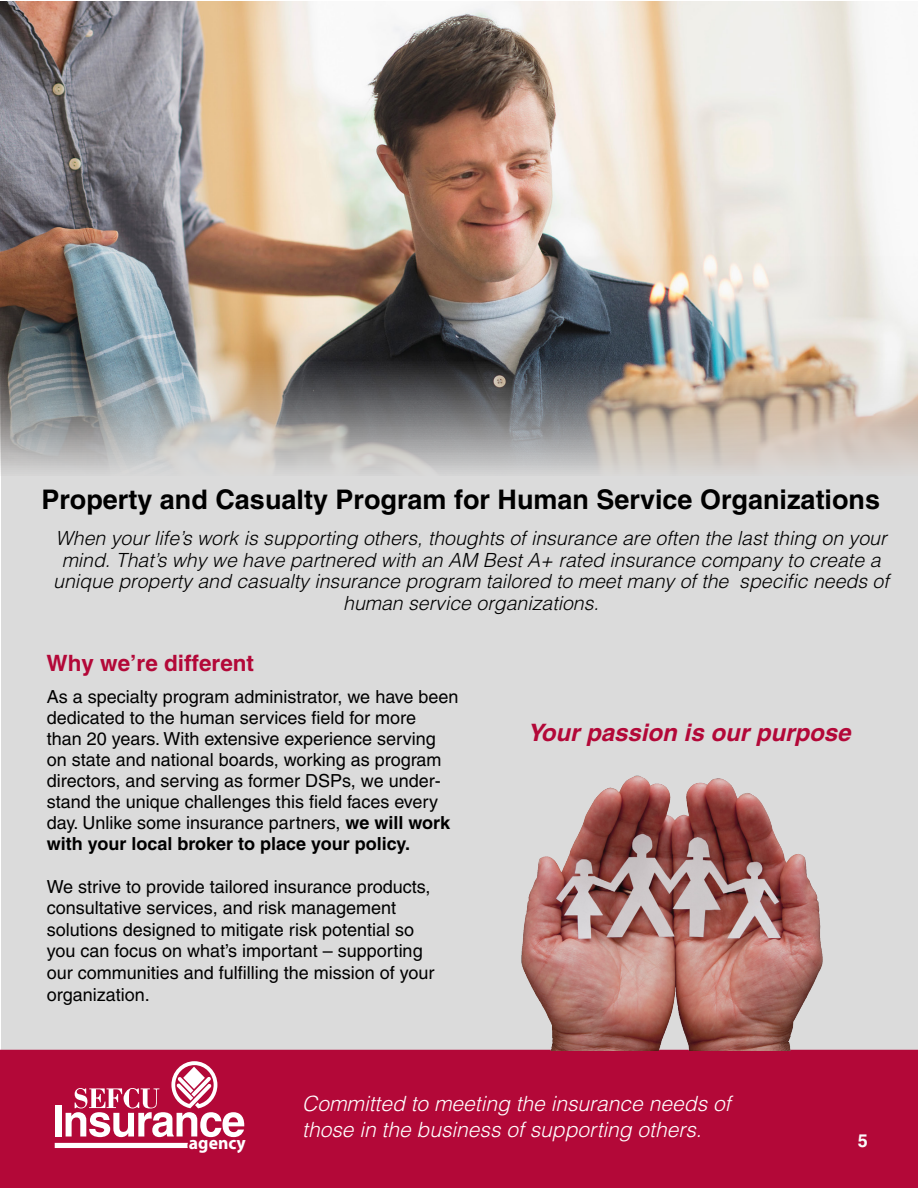
<style>
.page{position:relative;width:918px;height:1188px;background:#fff}
.page>*{position:absolute;margin:0;border:0;box-sizing:border-box;transform-origin:0 0}
.t1{font:700 27px "Helvetica";color:#000}
.t2{font:italic 700 24px "Helvetica";color:#b30838}
.t3{font:700 22.5px "Helvetica";color:#b30838}
.t4{font:italic 300 21px/25.2px "Helvetica";color:#fff}
.t5{font:italic 300 19.5px/21.8px "Helvetica";color:#000;text-align:center}
.t6{font:700 18.3px "Myriad";color:#fff}
.t7{font:18px/21px "Helvetica";color:#000}
.t8{font:700 18px "Helvetica";color:#fbfbfb}
.s1{font-weight:700}
</style>
<div class="page">
<div style="left:1px;top:1051px;width:916px;height:136px;background:#b30838"></div>
<div style="left:0;top:1050px;width:918px;height:138px;border:2px solid #b30838"></div>
<img style="left:497px;top:742px;width:369px;height:309px">
<img style="left:0;top:2px;width:918px;height:473px">
<div style="left:55px;top:1105px;width:6px;height:32px;background:#fff"></div>
<svg style="left:66px;top:1061px;width:178px;height:76px"></svg>
<svg style="left:55px;top:1143px;width:133px;height:5px"></svg>
<h1 class="t1" style="left:41px;top:484px;width:840px">Property and Casualty Program for Human Service Organizations</h1>
<p class="t5" style="left:53px;top:527px;width:837px">When your life’s work is supporting others, thoughts of insurance are often the last thing on your mind. That’s why we have partnered with an AM Best A+ rated insurance company to create a unique property and casualty insurance program tailored to meet many of the specific needs of human service organizations.</p>
<p class="t3" style="left:47px;top:650px;width:209px">Why we’re different</p>
<p class="t7" style="left:47px;top:686px;width:413px">As a specialty program administrator, we have been dedicated to the human services field for more<br>than 20 years. With extensive experience serving on state and national boards, working as program directors, and serving as former DSPs, we under&shy;stand the unique challenges this field faces every day. Unlike some insurance partners, <span class="s1">we will work with your local broker to place your policy.</span></p>
<p class="t7" style="left:47px;top:875px;width:389px;line-height:21.6px">We strive to provide tailored insurance products, consultative services, and risk management solutions designed to mitigate risk potential so you can focus on what’s important – supporting our communities and fulfilling the mission of your organization.</p>
<h2 class="t2" style="left:527px;top:718px;width:325px">Your passion is our purpose</h2>
<p class="t4" style="left:302px;top:1091px;width:430px">Committed to meeting the insurance needs of those in the business of supporting others.</p>
<p class="t6" style="left:189px;top:1133px;width:58px">agency</p>
<p class="t8" style="left:858px;top:1130px;width:12px">5</p>
</div>
